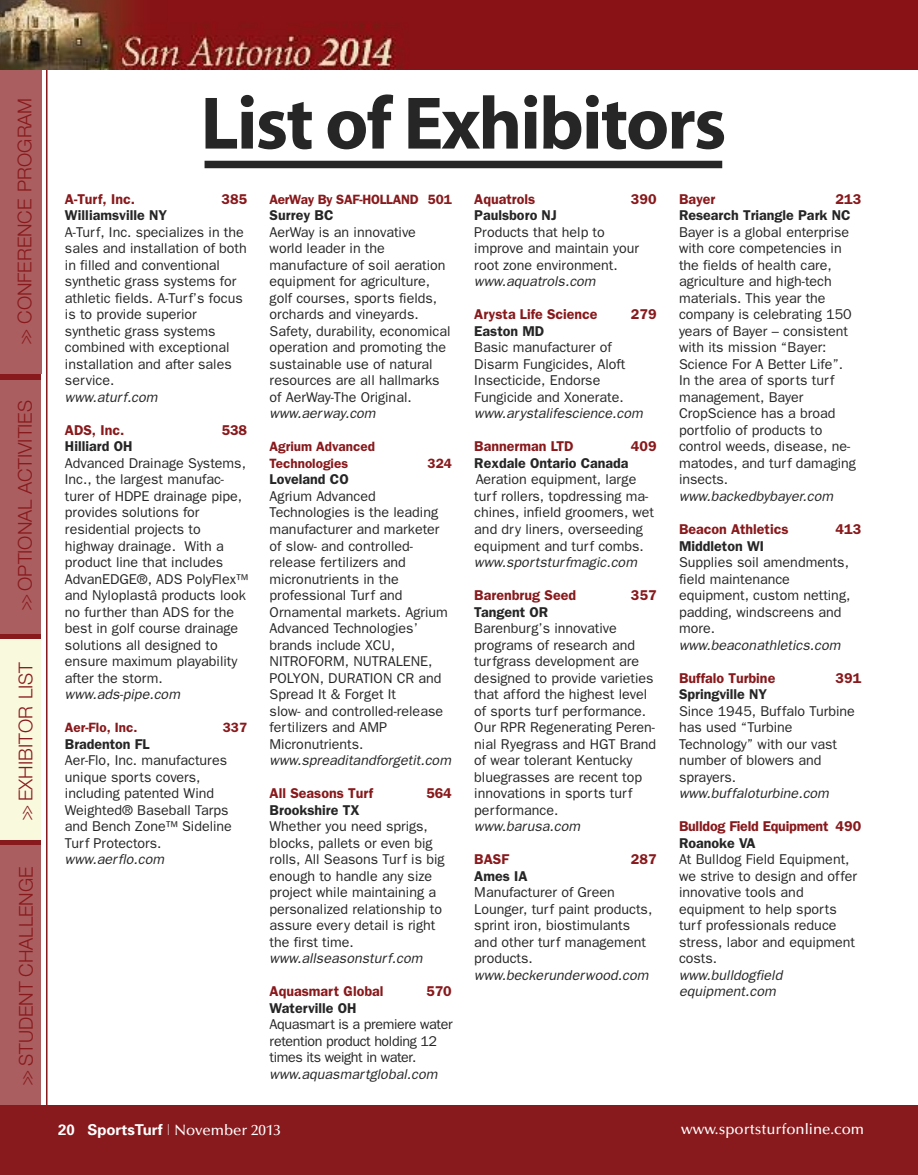
<style>
.page{position:relative;width:918px;height:1175px;background:#fff}
.page>*{position:absolute;margin:0;border:0;box-sizing:border-box;transform-origin:0 0}
.t1{font:700 75px "Myriad";letter-spacing:-.025em;color:#272627}
.t2{font:300 19.2px "Helvetica Neue";color:#88191c}
.t3{font:700 15px "Univers";color:#fff}
.t4{font:500 15px "Optima";color:#fff}
.t5{font:14.25px/16.5px "Franklin Gothic";color:#272627}
.t6{font:600 14.25px "Franklin Gothic";color:#88191c}
.t7{font:14.25px/16.5px "Franklin Gothic";letter-spacing:-.025em;color:#272627}
.t8{font:600 13.5px/16.5px "Franklin Gothic";color:#88191c}
.t9{font:600 13.5px "Franklin Gothic";letter-spacing:-.02em;color:#88191c}
.s1{font-family:"Univers";font-stretch:condensed}
.s2{font-weight:600}
.s3{font-style:italic}
.s4{font-weight:600;color:#88191c}
.s5{font-weight:100;font-stretch:ultra-condensed}
.s6{font-family:"Optima";font-weight:500}
</style>
<div class="page">
<hr style="left:46px;top:0;width:2px;height:1110px;background:#88191c">
<div style="left:205px;top:161px;width:517px;height:7px;background:#272627"></div>
<div style="left:0;top:38px;width:41px;height:336px;background:#ab5e60"></div>
<div style="left:0;top:380px;width:41px;height:253px;background:#ab5e60"></div>
<div style="left:0;top:640px;width:41px;height:200px;background:#f9f9de"></div>
<div style="left:0;top:845px;width:41px;height:260px;background:#ab5e60"></div>
<div style="left:0;top:1105px;width:918px;height:69px;background:#88191c"></div>
<img style="left:0;top:0;width:918px;height:69px">
<p class="t2" style="left:18px;top:344px;width:248px;rotate:-90deg"><span class="s1">&gt;&gt;</span> CONFERENCE PROGRAM</p>
<p class="t2" style="left:18px;top:610px;width:211px;rotate:-90deg"><span class="s1">&gt;&gt;</span> OPTIONAL ACTIVITIES</p>
<p class="t2" style="left:19px;top:820px;width:160px;rotate:-90deg"><span class="s1">&gt;&gt;</span> EXHIBITOR LIST</p>
<p class="t2" style="left:19px;top:1085px;width:220px;rotate:-90deg"><span class="s1">&gt;&gt;</span> STUDENT CHALLENGE</p>
<p class="t1" style="left:201px;top:95px;width:527px">List of Exhibitors</p>
<p class="t6" style="left:65px;top:191px;width:72px">A-Turf, Inc.</p>
<p class="t6" style="left:222px;top:191px;width:27px">385</p>
<p class="t5" style="left:65px;top:207px;width:183px"><span class="s2">Williamsville NY<br></span>A-Turf, Inc. specializes in the sales and installation of both in filled and conventional synthetic grass systems for athletic fields. A-Turf’s focus is to provide superior synthetic grass systems combined with exceptional installation and after sales service.<br><span class="s3">www.aturf.com</span></p>
<p class="t6" style="left:65px;top:422px;width:61px">ADS, Inc.</p>
<p class="t6" style="left:222px;top:422px;width:27px">538</p>
<p class="t5" style="left:65px;top:438px;width:185px"><span class="s2">Hilliard OH<br></span>Advanced Drainage Systems,<br>Inc., the largest manufac&shy;turer of HDPE drainage pipe, provides solutions for residential projects to highway drainage. With a product line that includes<br>AdvanEDGE®, ADS PolyFlex™ and Nyloplastâ products look no further than ADS for the best in golf course drainage solutions all designed to ensure maximum playability after the storm. <span class="s3">www.ads-pipe.com</span></p>
<p class="t8" style="left:65px;top:719px;width:74px">Aer-Flo, Inc.</p>
<p class="t8" style="left:223px;top:719px;width:26px">337</p>
<p class="t5" style="left:65px;top:735px;width:169px"><span class="s2">Bradenton FL<br></span>Aer-Flo, Inc. manufactures unique sports covers, including patented Wind<br>Weighted® Baseball Tarps and Bench Zone™ Sideline<br>Turf Protectors. <span class="s3">www.aerflo.com</span></p>
<p class="t9" style="left:270px;top:191px;width:184px">AerWay By SAF-HOLLAND 501</p>
<p class="t5" style="left:270px;top:207px;width:182px"><span class="s2">Surrey BC<br></span>AerWay is an innovative world leader in the manufacture of soil aeration equipment for agriculture, golf courses, sports fields, orchards and vineyards.<br>Safety, durability, economical operation and promoting the sustainable use of natural resources are all hallmarks of AerWay-The Original. <span class="s3">www.aerway.com</span></p>
<p class="t8" style="left:270px;top:438px;width:107px">Agrium Advanced<br>Technologies</p>
<p class="t8" style="left:428px;top:455px;width:26px">324</p>
<p class="t5" style="left:270px;top:471px;width:183px"><span class="s2">Loveland CO<br></span>Agrium Advanced<br>Technologies is the leading manufacturer and marketer of slow- and controlled&shy;release fertilizers and micronutrients in the professional Turf and<br>Ornamental markets. Agrium<br>Advanced Technologies’ brands include XCU,<br>NITROFORM, NUTRALENE,<br>POLYON, DURATION CR and<br>Spread It &amp; Forget It<br>slow- and controlled-release fertilizers and AMP<br>Micronutrients. <span class="s3">www.spreaditandforgetit.com</span></p>
<p class="t6" style="left:270px;top:785px;width:105px">All Seasons Turf</p>
<p class="t6" style="left:426px;top:785px;width:27px">564</p>
<p class="t5" style="left:270px;top:801px;width:176px"><span class="s2">Brookshire TX<br></span>Whether you need sprigs, blocks, pallets or even big rolls, All Seasons Turf is big enough to handle any size project while maintaining a personalized relationship to assure every detail is right the first time. <span class="s3">www.allseasonsturf.com</span></p>
<p class="t6" style="left:270px;top:983px;width:115px">Aquasmart Global</p>
<p class="t6" style="left:426px;top:983px;width:27px">570</p>
<p class="t7" style="left:270px;top:999px;width:185px"><span class="s2">Waterville OH<br></span>Aquasmart is a premiere water retention product holding 12 times its weight in water. <span class="s3">www.aquasmartglobal.com</span></p>
<p class="t6" style="left:474px;top:191px;width:63px">Aquatrols</p>
<p class="t6" style="left:631px;top:191px;width:27px">390</p>
<p class="t5" style="left:474px;top:207px;width:166px"><span class="s2">Paulsboro NJ<br></span>Products that help to improve and maintain your root zone environment. <span class="s3">www.aquatrols.com</span></p>
<p class="t6" style="left:474px;top:306px;width:125px">Arysta Life Science</p>
<p class="t6" style="left:631px;top:306px;width:27px">279</p>
<p class="t5" style="left:474px;top:323px;width:170px"><span class="s2">Easton MD<br></span>Basic manufacturer of<br>Disarm Fungicides, Aloft<br>Insecticide, Endorse<br>Fungicide and Xonerate. <span class="s3">www.arystalifescience.com</span></p>
<p class="t6" style="left:474px;top:438px;width:101px">Bannerman LTD</p>
<p class="t6" style="left:631px;top:438px;width:27px">409</p>
<p class="t5" style="left:474px;top:455px;width:181px"><span class="s2">Rexdale Ontario Canada<br></span>Aeration equipment, large turf rollers, topdressing ma&shy;chines, infield groomers, wet and dry liners, overseeding equipment and turf combs. <span class="s3">www.sportsturfmagic.com</span></p>
<p class="t6" style="left:474px;top:587px;width:103px">Barenbrug Seed</p>
<p class="t6" style="left:631px;top:587px;width:27px">357</p>
<p class="t5" style="left:474px;top:603px;width:184px"><span class="s2">Tangent OR<br></span>Barenburg’s innovative programs of research and turfgrass development are designed to provide varieties that afford the highest level of sports turf performance.<br>Our RPR Regenerating Peren&shy;nial Ryegrass and HGT Brand of wear tolerant Kentucky bluegrasses are recent top innovations in sports turf performance. <span class="s3">www.barusa.com</span></p>
<p class="t6" style="left:474px;top:851px;width:36px">BASF</p>
<p class="t6" style="left:631px;top:851px;width:27px">287</p>
<p class="t5" style="left:474px;top:867px;width:179px"><span class="s2">Ames IA<br></span>Manufacturer of Green<br>Lounger, turf paint products, sprint iron, biostimulants and other turf management products. <span class="s3">www.beckerunderwood.com</span></p>
<p class="t5" style="left:679px;top:191px;width:184px;text-indent:157px"><span class="s4">213<br></span><span class="s2">Research Triangle Park NC<br></span>Bayer is a global enterprise with core competencies in the fields of health care, agriculture and high-tech materials. This year the company is celebrating 150 years of Bayer – consistent with its mission “Bayer:<br>Science For A Better Life”.<br>In the area of sports turf management, Bayer<br>CropScience has a broad portfolio of products to control weeds, disease, ne&shy;matodes, and turf damaging insects. <span class="s3">www.backedbybayer.com</span></p>
<p class="t6" style="left:679px;top:521px;width:111px">Beacon Athletics</p>
<p class="t6" style="left:836px;top:521px;width:27px">413</p>
<p class="t5" style="left:679px;top:537px;width:173px"><span class="s2">Middleton WI<br></span>Supplies soil amendments, field maintenance equipment, custom netting, padding, windscreens and more. <span class="s3">www.beaconathletics.com</span></p>
<p class="t6" style="left:679px;top:669px;width:98px">Buffalo Turbine</p>
<p class="t6" style="left:836px;top:669px;width:27px">391</p>
<p class="t5" style="left:679px;top:686px;width:177px"><span class="s2">Springville NY<br></span>Since 1945, Buffalo Turbine has used “Turbine<br>Technology” with our vast number of blowers and sprayers. <span class="s3">www.buffaloturbine.com</span></p>
<p class="t5" style="left:679px;top:818px;width:184px"><span class="s4">Bulldog Field Equipment 490<br></span><span class="s2">Roanoke VA<br></span>At Bulldog Field Equipment, we strive to design and offer innovative tools and equipment to help sports turf professionals reduce stress, labor and equipment costs.<br><span class="s3">www.bulldogfield equipment.com</span></p>
<p class="t6" style="left:679px;top:191px;width:38px">Bayer</p>
<p class="t3" style="left:58px;top:1123px;width:224px">20 SportsTurf <span class="s5">|</span> <span class="s6">November 2013</span></p>
<p class="t4" style="left:681px;top:1123px;width:185px">www.sportsturfonline.com</p>
</div>
